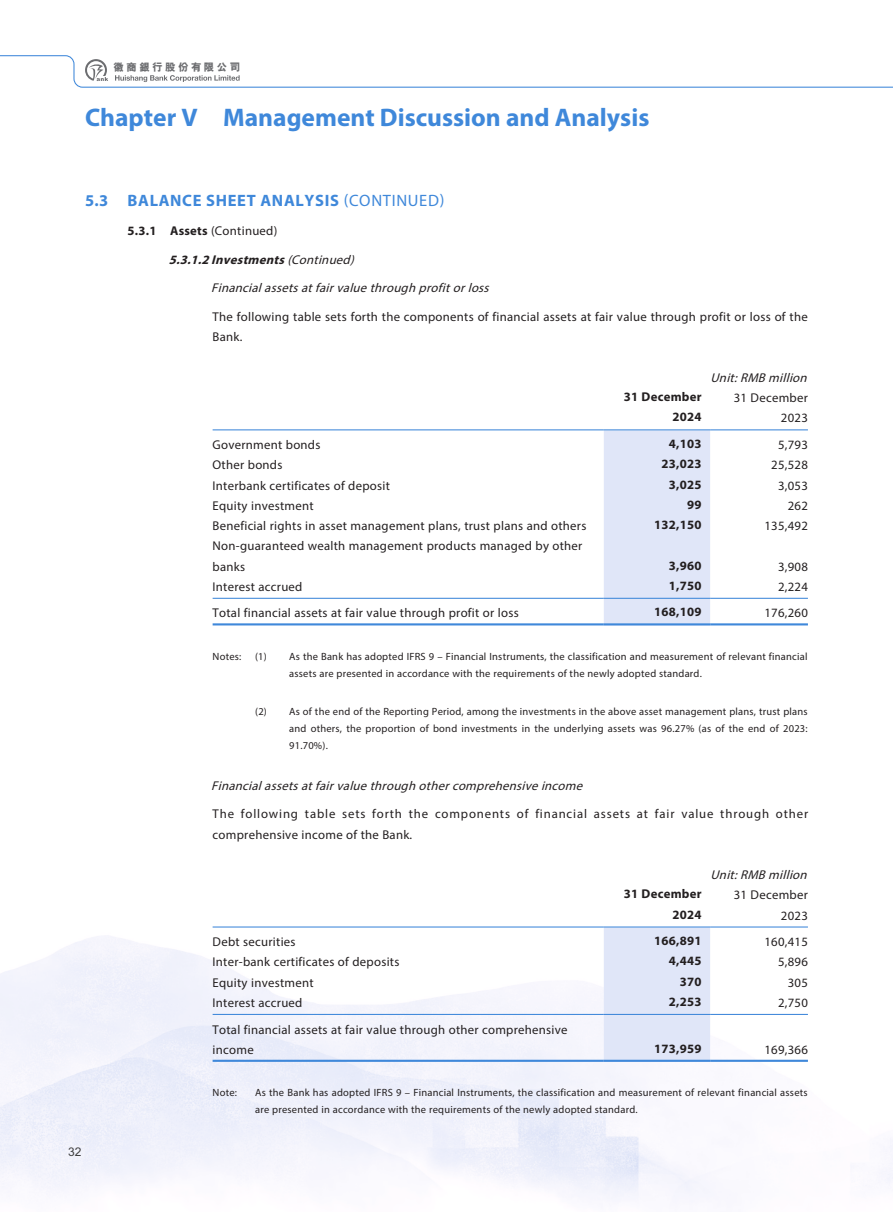
<style>
.page{position:relative;width:893px;height:1212px;background:#fff}
.page>*{position:absolute;margin:0;border:0;box-sizing:border-box;transform-origin:0 0}
.t1{font:700 25.5px "Myriad Pro";color:#3f88da}
.t2{font:700 16.5px "Myriad Pro";letter-spacing:.04em;color:#3f88da}
.t3{font:12.75px/20.2px "Myriad Pro";letter-spacing:.02em;color:#231f20}
.t4{font:italic 12.75px "Myriad Pro";color:#231f20}
.t5{font:700 12.75px/20.2px "Myriad Pro";letter-spacing:.02em;color:#231f20;text-align:right}
.t6{font:12.75px/20.2px "Myriad Pro";letter-spacing:.065em;color:#231f20}
.t7{font:italic 700 12.75px "Myriad Pro";color:#231f20}
.t8{font:500 12px "M Hei HK";color:#3e3e3f}
.t9{font:10.5px/17.2px "Myriad Pro";letter-spacing:.02em;color:#231f20}
.t10{font:800 10.5px "M Hei HK";letter-spacing:.23em;color:#6c6d70}
.s1{font-weight:400}
</style>
<div class="page">
<svg style="left:0;top:55px;width:893px;height:33px"></svg>
<div style="left:604px;top:430px;width:106px;height:193px;background:#e0e6f8"></div>
<hr style="left:213px;top:429px;width:391px;height:1px;background:#3f88da">
<hr style="left:604px;top:429px;width:106px;height:1px;background:#3f88da">
<hr style="left:710px;top:429px;width:98px;height:1px;background:#3f88da">
<hr style="left:213px;top:598px;width:391px;height:1px;background:#3f88da">
<hr style="left:604px;top:598px;width:106px;height:1px;background:#3f88da">
<hr style="left:710px;top:598px;width:98px;height:1px;background:#3f88da">
<hr style="left:213px;top:623px;width:391px;height:2px;background:#3f88da">
<hr style="left:604px;top:623px;width:106px;height:2px;background:#3f88da">
<hr style="left:710px;top:623px;width:98px;height:2px;background:#3f88da">
<div style="left:604px;top:927px;width:106px;height:133px;background:#e0e6f8"></div>
<hr style="left:213px;top:926px;width:391px;height:1px;background:#3f88da">
<hr style="left:604px;top:926px;width:106px;height:1px;background:#3f88da">
<hr style="left:710px;top:926px;width:98px;height:1px;background:#3f88da">
<hr style="left:213px;top:1014px;width:391px;height:1px;background:#3f88da">
<hr style="left:604px;top:1014px;width:106px;height:1px;background:#3f88da">
<hr style="left:710px;top:1014px;width:98px;height:1px;background:#3f88da">
<hr style="left:213px;top:1060px;width:391px;height:2px;background:#3f88da">
<hr style="left:604px;top:1060px;width:106px;height:2px;background:#3f88da">
<hr style="left:710px;top:1060px;width:98px;height:2px;background:#3f88da">
<p class="t10" style="left:114px;top:62px;width:128px">徽商銀行股份有限公司</p>
<h1 class="t1" style="left:85px;top:101px;width:566px">Chapter V Management Discussion and Analysis</h1>
<p class="t2" style="left:85px;top:190px;width:361px">5.3 BALANCE SHEET ANALYSIS <span class="s1">(CONTINUED)</span></p>
<p class="t5" style="left:128px;top:220px;width:151px">5.3.1 Assets <span class="s1">(Continued)</span></p>
<p class="t7" style="left:169px;top:251px;width:191px">5.3.1.2Investments<span class="s1">(Continued)</span></p>
<p class="t4" style="left:211px;top:280px;width:283px">Financialassetsatfairvaluethrough profitorloss</p>
<p class="t3" style="left:213px;top:306px;width:597px">The following table sets forth the components of financial assets at fair value through profit or loss of the<br>Bank.</p>
<p class="t4" style="left:710px;top:370px;width:102px">Unit:RMB million</p>
<p class="t5" style="left:624px;top:386px;width:79px">31 December<br>2024</p>
<p class="t3" style="left:734px;top:387px;width:76px;text-align:right">31 December<br>2023</p>
<p class="t3" style="left:213px;top:434px;width:109px">Government bonds</p>
<p class="t5" style="left:669px;top:433px;width:34px">4,103</p>
<p class="t3" style="left:778px;top:434px;width:31px">5,793</p>
<p class="t3" style="left:213px;top:455px;width:71px">Other bonds</p>
<p class="t5" style="left:662px;top:453px;width:41px">23,023</p>
<p class="t3" style="left:771px;top:455px;width:38px">25,528</p>
<p class="t3" style="left:213px;top:475px;width:179px">Interbank certificates of deposit</p>
<p class="t5" style="left:669px;top:474px;width:34px">3,025</p>
<p class="t3" style="left:778px;top:475px;width:31px">3,053</p>
<p class="t3" style="left:213px;top:495px;width:103px">Equity investment</p>
<p class="t5" style="left:687px;top:494px;width:16px">99</p>
<p class="t3" style="left:788px;top:495px;width:22px">262</p>
<p class="t3" style="left:213px;top:515px;width:375px">Beneficial rights in asset management plans, trust plans and others</p>
<p class="t5" style="left:654px;top:514px;width:49px">132,150</p>
<p class="t3" style="left:764px;top:515px;width:45px">135,492</p>
<p class="t3" style="left:213px;top:536px;width:371px">Non-guaranteed wealth management products managed by other banks</p>
<p class="t5" style="left:669px;top:555px;width:34px">3,960</p>
<p class="t3" style="left:778px;top:556px;width:31px">3,908</p>
<p class="t3" style="left:213px;top:576px;width:91px">Interest accrued</p>
<p class="t5" style="left:669px;top:575px;width:34px">1,750</p>
<p class="t3" style="left:778px;top:576px;width:31px">2,224</p>
<p class="t3" style="left:213px;top:603px;width:308px">Total financial assets at fair value through profit or loss</p>
<p class="t5" style="left:654px;top:602px;width:49px">168,109</p>
<p class="t3" style="left:764px;top:603px;width:45px">176,260</p>
<p class="t9" style="left:213px;top:647px;width:30px">Notes:</p>
<p class="t9" style="left:289px;top:647px;width:520px;text-indent:-34px">(1) As the Bank has adopted IFRS 9 – Financial Instruments, the classification and measurement of relevant financial assets are presented in accordance with the requirements of the newly adopted standard.</p>
<p class="t9" style="left:289px;top:702px;width:520px;text-align:justify;text-indent:-34px">(2) As of the end of the Reporting Period, among the investments in the above asset management plans, trust plans and others, the proportion of bond investments in the underlying assets was 96.27% (as of the end of 2023:<br>91.70%).</p>
<p class="t4" style="left:211px;top:777px;width:376px">Financialassetsatfairvaluethrough othercomprehensiveincome</p>
<p class="t6" style="left:213px;top:804px;width:597px">The following table sets forth the components of financial assets at fair value through other comprehensive income of the Bank.</p>
<p class="t4" style="left:710px;top:867px;width:102px">Unit:RMB million</p>
<p class="t5" style="left:624px;top:883px;width:79px">31 December<br>2024</p>
<p class="t3" style="left:734px;top:885px;width:76px;text-align:right">31 December<br>2023</p>
<p class="t3" style="left:213px;top:931px;width:85px">Debt securities</p>
<p class="t5" style="left:654px;top:930px;width:49px">166,891</p>
<p class="t3" style="left:764px;top:931px;width:45px">160,415</p>
<p class="t3" style="left:213px;top:952px;width:188px">Inter-bank certificates of deposits</p>
<p class="t5" style="left:669px;top:950px;width:34px">4,445</p>
<p class="t3" style="left:778px;top:952px;width:31px">5,896</p>
<p class="t3" style="left:213px;top:972px;width:103px">Equity investment</p>
<p class="t5" style="left:680px;top:971px;width:23px">370</p>
<p class="t3" style="left:788px;top:972px;width:22px">305</p>
<p class="t3" style="left:213px;top:992px;width:91px">Interest accrued</p>
<p class="t5" style="left:669px;top:991px;width:34px">2,253</p>
<p class="t3" style="left:778px;top:992px;width:31px">2,750</p>
<p class="t3" style="left:213px;top:1019px;width:356px">Total financial assets at fair value through other comprehensive income</p>
<p class="t5" style="left:654px;top:1038px;width:49px">173,959</p>
<p class="t3" style="left:764px;top:1039px;width:45px">169,366</p>
<p class="t8" style="left:68px;top:1143px;width:15px">32</p>
<p class="t9" style="left:213px;top:1084px;width:26px">Note:</p>
<p class="t9" style="left:255px;top:1084px;width:554px">As the Bank has adopted IFRS 9 – Financial Instruments, the classification and measurement of relevant financial assets are presented in accordance with the requirements of the newly adopted standard.</p>
</div>
